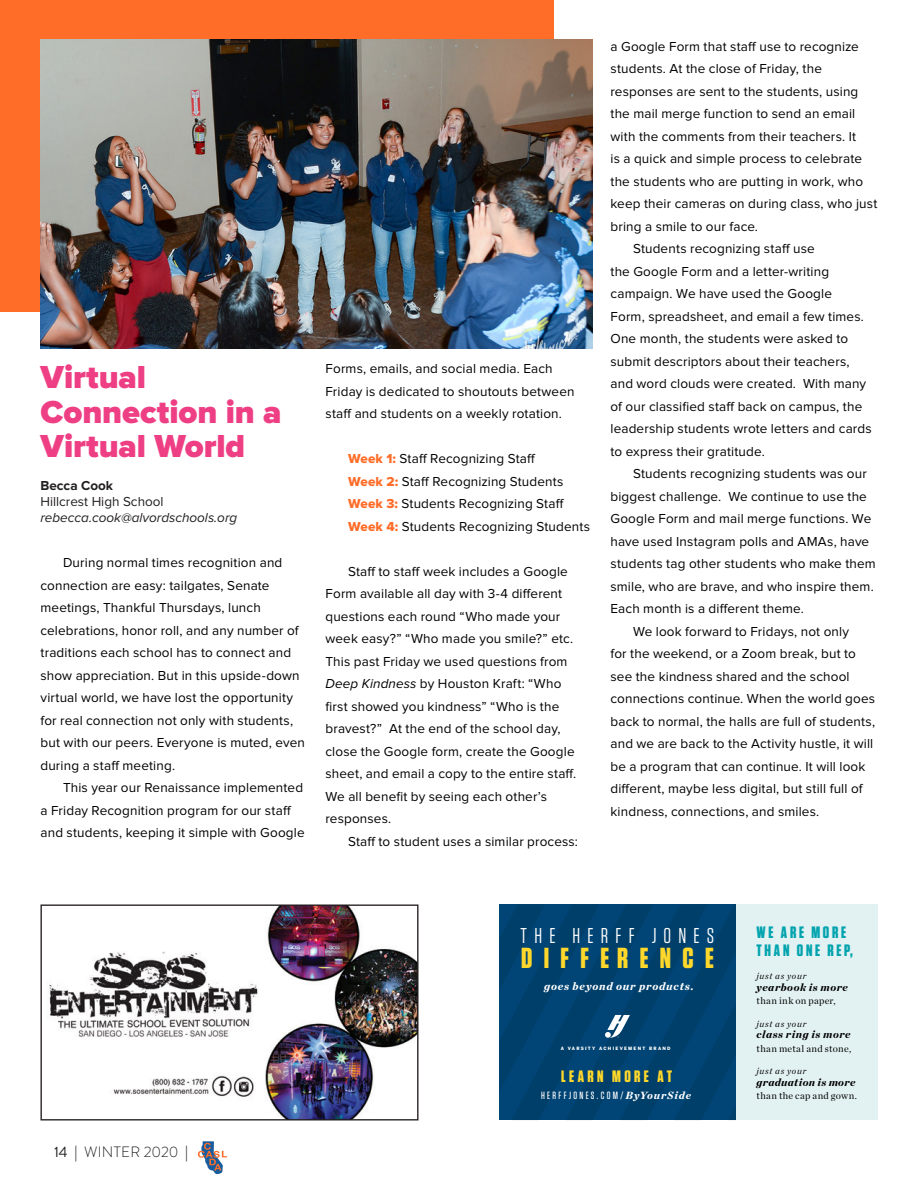
<style>
.page{position:relative;width:918px;height:1188px;background:#fff}
.page>*{position:absolute;margin:0;border:0;box-sizing:border-box;transform-origin:0 0}
.t1{font:900 33px/34.5px "Proxima Nova";letter-spacing:-.005em;color:#ee3f85}
.t2{font:700 28.95px "Tungsten";letter-spacing:.4em;color:#ffd82b}
.t3{font:21.45px "Tungsten";letter-spacing:.34em;color:#fff}
.t4{font:700 16.5px/18.1px "Tungsten";letter-spacing:.165em;color:#00a3ae}
.t5{font:700 16.5px "Tungsten";letter-spacing:.205em;color:#ffd82b}
.t6{font:300 15px "Brandon Grotesque";letter-spacing:.02em;color:#231f20}
.Body{font:13.5px/22.5px "Proxima Nova";letter-spacing:.01em;color:#000}
.Email{font:italic 13.5px "Proxima Nova";color:#231f20}
.Author_Title{font:13.5px "Proxima Nova";color:#231f20}
.Author{font:700 13.5px "Proxima Nova";color:#231f20}
.t7{font:italic 900 11.1px "Chronicle Deck";letter-spacing:.07em;color:#fff}
.t8{font:italic 900 10.65px "Chronicle Display";letter-spacing:.05em;color:#000}
.t9{font:italic 900 10.65px "Chronicle Display";letter-spacing:.03em;color:#000}
.t10{font:500 10.5px "Tungsten";letter-spacing:.22em;color:#fff}
.t11{font:9.9px "Chronicle Deck";letter-spacing:.03em;color:#000}
.t12{font:italic 9px "Chronicle Deck";letter-spacing:.075em;color:#000}
.t13{font:900 4.5px "Benton Sans";letter-spacing:.28em;color:#fff}
.s1{font-family:"Proxima Nova Extrabld";color:#ff6d29}
.s2{font-style:italic}
.s3{font-weight:400}
.s4{font-family:"Chronicle Deck";font-weight:900;font-style:italic;font-size:10.65px}
</style>
<div class="page">
<svg style="left:198px;top:1141px;width:29px;height:33px"></svg>
<div style="left:0;top:0;width:554px;height:311px;background:#ff6d29"></div>
<img style="left:40px;top:40px;width:552px;height:309px">
<img style="left:49px;top:907px;width:367px;height:212px">
<div style="left:40px;top:905px;width:378px;height:216px;border:1px solid #231f20"></div>
<div style="left:736px;top:904px;width:142px;height:216px;background:#e2f1f2"></div>
<div style="left:500px;top:904px;width:236px;height:216px;background:#004371"></div>
<p class="t1" style="left:40px;top:361px;width:243px">Virtual<br>Connection in a<br>Virtual World</p>
<p class="Author" style="left:40px;top:478px;width:74px">Becca Cook</p>
<p class="Author_Title" style="left:40px;top:494px;width:125px">Hillcrest High School</p>
<p class="Email" style="left:40px;top:510px;width:198px">rebecca.cook@alvordschools.org</p>
<p class="Body" style="left:40px;top:552px;width:266px;text-indent:22px">During normal times recognition and connection are easy: tailgates, Senate meetings, Thankful Thursdays, lunch celebrations, honor roll, and any number of traditions each school has to connect and show appreciation. But in this upside-down virtual world, we have lost the opportunity for real connection not only with students, but with our peers. Everyone is muted, even during a staff meeting.</p>
<p class="Body" style="left:40px;top:777px;width:266px;text-indent:22px">This year our Renaissance implemented a Friday Recognition program for our staff and students, keeping it simple with Google</p>
<p class="Body" style="left:326px;top:358px;width:251px">Forms, emails, and social media. Each<br>Friday is dedicated to shoutouts between staff and students on a weekly rotation.</p>
<p class="Body" style="left:348px;top:448px;width:189px"><span class="s1">Week 1:</span> Staff Recognizing Staff</p>
<p class="Body" style="left:348px;top:470px;width:217px"><span class="s1">Week 2:</span> Staff Recognizing Students</p>
<p class="Body" style="left:348px;top:493px;width:218px"><span class="s1">Week 3:</span> Students Recognizing Staff</p>
<p class="Body" style="left:348px;top:515px;width:244px"><span class="s1">Week 4:</span> Students Recognizing Students</p>
<p class="Body" style="left:326px;top:560px;width:252px;text-indent:22px">Staff to staff week includes a Google Form available all day with 3-4 different questions each round “Who made your week easy?” “Who made you smile?” etc.<br>This past Friday we used questions from <span class="s2">Deep Kindness</span> by Houston Kraft: “Who first showed you kindness” “Who is the bravest?” At the end of the school day, close the Google form, create the Google sheet, and email a copy to the entire staff.<br>We all benefit by seeing each other’s responses.</p>
<p class="Body" style="left:348px;top:830px;width:231px">Staff to student uses a similar process:</p>
<p class="Body" style="left:610px;top:35px;width:268px">a Google Form that staff use to recognize students. At the close of Friday, the responses are sent to the students, using the mail merge function to send an email with the comments from their teachers. It<br>is a quick and simple process to celebrate the students who are putting in work, who keep their cameras on during class, who just bring a smile to our face.</p>
<p class="Body" style="left:610px;top:238px;width:263px;text-indent:22px">Students recognizing staff use<br>the Google Form and a letter-writing campaign. We have used the Google<br>Form, spreadsheet, and email a few times.<br>One month, the students were asked to submit descriptors about their teachers, and word clouds were created. With many of our classified staff back on campus, the leadership students wrote letters and cards to express their gratitude.</p>
<p class="Body" style="left:610px;top:463px;width:267px;text-indent:22px">Students recognizing students was our biggest challenge. We continue to use the Google Form and mail merge functions. We have used Instagram polls and AMAs, have students tag other students who make them smile, who are brave, and who inspire them.<br>Each month is a different theme.</p>
<p class="Body" style="left:610px;top:620px;width:266px;text-indent:22px">We look forward to Fridays, not only<br>for the weekend, or a Zoom break, but to see the kindness shared and the school connections continue. When the world goes back to normal, the halls are full of students, and we are back to the Activity hustle, it will be a program that can continue. It will look different, maybe less digital, but still full of kindness, connections, and smiles.</p>
<p class="t6" style="left:54px;top:1142px;width:136px"><span class="s3">14 |</span> WINTER 2020 <span class="s3">|</span></p>
<p class="t3" style="left:521px;top:924px;width:195px">THE HERFF JONES</p>
<p class="t2" style="left:521px;top:943px;width:194px">DIFFERENCE</p>
<p class="t7" style="left:544px;top:977px;width:151px">goes beyond our products.</p>
<p class="t13" style="left:561px;top:1046px;width:111px">A VARSITY ACHIEVEMENT BRAND</p>
<p class="t5" style="left:561px;top:1068px;width:112px">LEARN MORE AT</p>
<p class="t10" style="left:541px;top:1090px;width:151px">HERFFJONES.COM/<span class="s4">ByYourSide</span></p>
<p class="t4" style="left:757px;top:924px;width:98px">WE ARE MORE<br>THAN ONE REP,</p>
<p class="t12" style="left:757px;top:969px;width:51px">just as your</p>
<p class="t8" style="left:757px;top:978px;width:93px">yearbook is more</p>
<p class="t11" style="left:757px;top:993px;width:81px">than ink on paper,</p>
<p class="t12" style="left:757px;top:1017px;width:51px">just as your</p>
<p class="t8" style="left:757px;top:1026px;width:96px">class ring is more</p>
<p class="t11" style="left:757px;top:1041px;width:96px">than metal and stone,</p>
<p class="t12" style="left:757px;top:1064px;width:51px">just as your</p>
<p class="t9" style="left:757px;top:1073px;width:100px">graduation is more</p>
<p class="t11" style="left:757px;top:1088px;width:102px">than the cap and gown.</p>
</div>
